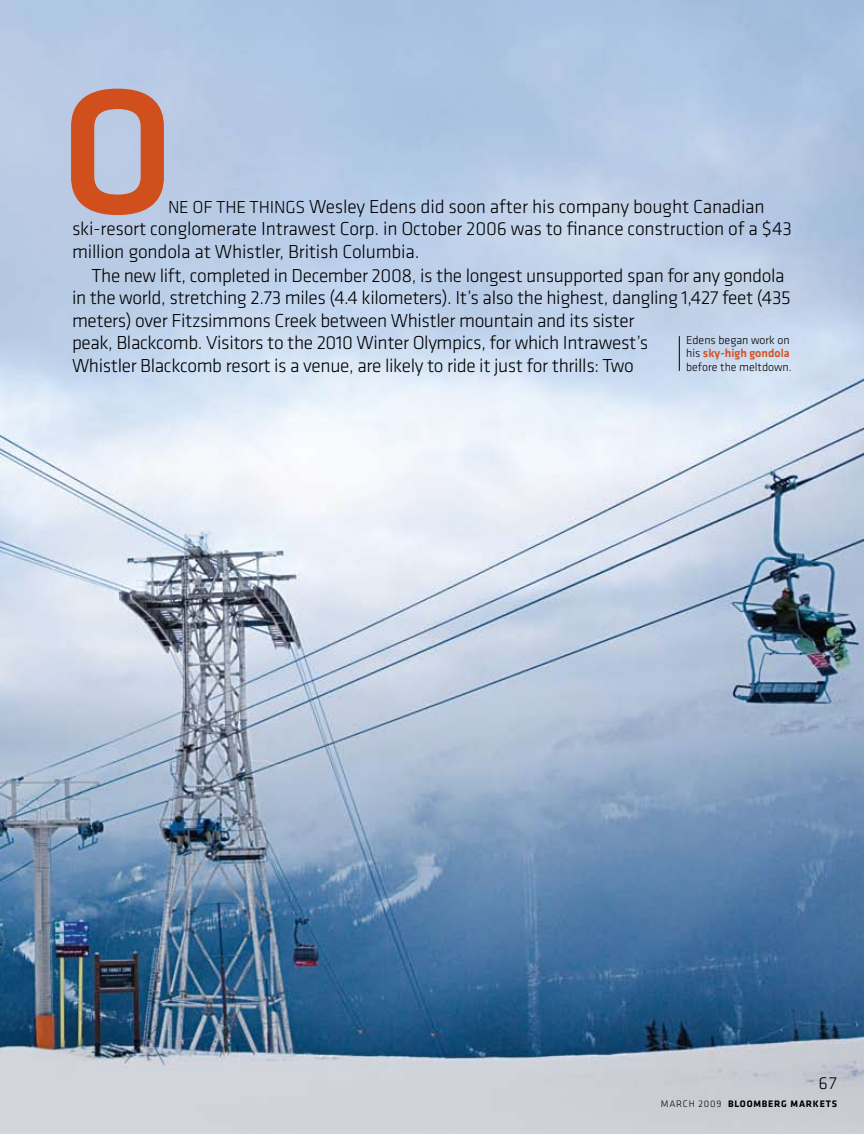
<style>
.page{position:relative;width:864px;height:1134px;background:#fff}
.page>*{position:absolute;margin:0;border:0;box-sizing:border-box;transform-origin:0 0}
.t1{font:500 184.35px "Klavika";color:#d14e1d}
.t2{font:300 19.5px/22.5px "Klavika";letter-spacing:-.02em;color:#000}
.t3{font:300 18px "Klavika";color:#000}
.t4{font:300 12px/13.5px "Klavika";color:#000}
.t5{font:300 9.75px "Klavika";letter-spacing:.08em;color:#000}
.t6{font:700 9.75px "Klavika";color:#000}
.s1{font-size:18px}
.s2{font-weight:500;color:#d14e1d}
.s3{font-weight:700}
</style>
<div class="page">
<img style="left:0;top:0;width:864px;height:1134px">
<hr style="left:679px;top:336px;width:1px;height:35px;background:#000">
<h1 class="t1" style="left:60px;top:27px;width:94px">O</h1>
<p class="t2" style="left:72px;top:195px;width:721px;text-indent:96px"><span class="s1">NE OF TH E TH INGS</span> Wesley Edens did soon after his company bought Canadian ski-resort conglomerate Intrawest Corp. in October 2006 was to finance construction of a $43 million gondola at Whistler, British Columbia.</p>
<p class="t2" style="left:72px;top:264px;width:720px;text-indent:20px">The new lift, completed in December 2008, is the longest unsupported span for any gondola in the world, stretching 2.73 miles (4.4 kilometers). It’s also the highest, dangling 1,427 feet (435 meters) over Fitzsimmons Creek between Whistler mountain and its sister<br>peak, Blackcomb. Visitors to the 2010 Winter Olympics, for which Intrawest’s<br>Whistler Blackcomb resort is a venue, are likely to ride it just for thrills: Two</p>
<p class="t4" style="left:686px;top:333px;width:107px">Edens began work on his <span class="s2">sky-high gondola </span>before the meltdown.</p>
<p class="t3" style="left:819px;top:1072px;width:20px">67</p>
<p class="t5" style="left:661px;top:1098px;width:115px">march 2009 <span class="s3">BLOOMBERG</span></p>
<p class="t6" style="left:791px;top:1097px;width:36px">MARKETS</p>
</div>
